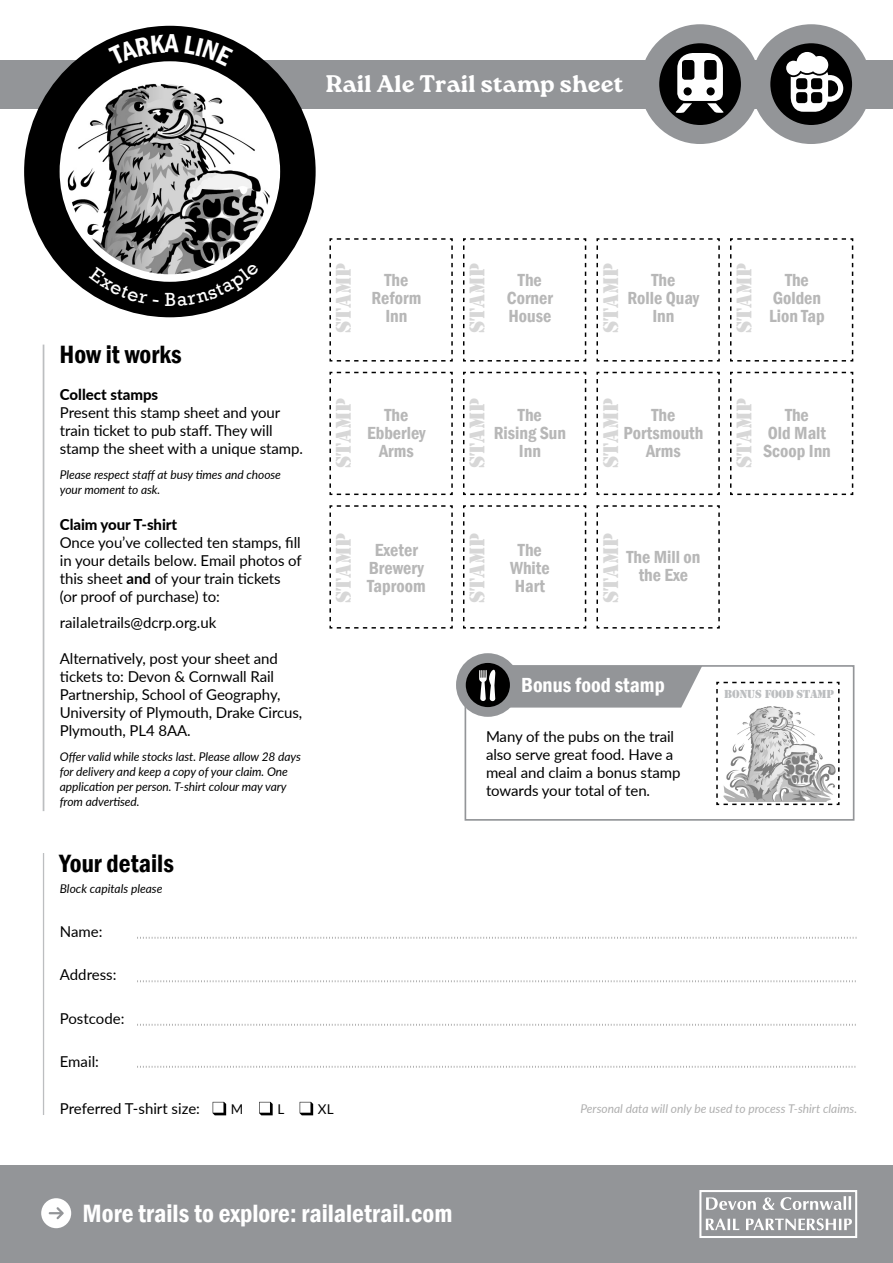
<style>
.page{position:relative;width:893px;height:1263px;background:#fff}
.page>*{position:absolute;margin:0;border:0;box-sizing:border-box;transform-origin:0 0}
.t1{font:600 condensed 25.8px "Franklin Gothic";color:#fff}
.t2{font:600 condensed 25.8px "Franklin Gothic";color:#000}
.t3{font:900 24px "Roca";color:#fff}
.t4{font:21.9px "Stencil";color:#d7d7d7}
.t5{font:600 condensed 21px "Franklin Gothic";color:#fff}
.t6{font:19.5px "Rockwell";color:#fff}
.t7{font:600 condensed 18px/18px "Franklin Gothic";color:#b7b7b7;text-align:center}
.t8{font:15px/18px "Lato";letter-spacing:-.005em;color:#000}
.t9{font:800 15px "Lato";letter-spacing:-.005em;color:#000}
.t10{font:13.5px "Lato";color:#000}
.t11{font:italic 12px/15px "Lato";letter-spacing:-.005em;color:#000}
.t12{font:italic 12px "Lato";color:#afafaf}
.t13{font:12px "Stencil";letter-spacing:-.02em;color:#bcbec0}
.s1{font-weight:700}
</style>
<div class="page">
<svg style="left:596px;top:505px;width:124px;height:124px"></svg>
<svg style="left:463px;top:505px;width:124px;height:124px"></svg>
<svg style="left:329px;top:505px;width:124px;height:124px"></svg>
<svg style="left:730px;top:371px;width:124px;height:125px"></svg>
<svg style="left:596px;top:371px;width:124px;height:125px"></svg>
<svg style="left:463px;top:371px;width:124px;height:125px"></svg>
<svg style="left:329px;top:371px;width:124px;height:125px"></svg>
<svg style="left:730px;top:238px;width:124px;height:124px"></svg>
<svg style="left:596px;top:238px;width:124px;height:124px"></svg>
<svg style="left:463px;top:238px;width:124px;height:124px"></svg>
<svg style="left:329px;top:238px;width:124px;height:124px"></svg>
<svg style="left:716px;top:681px;width:124px;height:125px"></svg>
<div style="left:718px;top:687px;width:119px;height:17px;background:#fff"></div>
<div style="left:0;top:60px;width:893px;height:49px;background:#939598"></div>
<div style="left:0;top:1165px;width:893px;height:98px;background:#939598"></div>
<svg style="left:650px;top:34px;width:100px;height:100px;background:#2d2e2f"></svg>
<div style="left:640px;top:24px;width:120px;height:120px;border:19px solid #939598;border-radius:50%"></div>
<svg style="left:675px;top:53px;width:49px;height:60px;background:#8e8e8e"></svg>
<svg style="left:761px;top:34px;width:100px;height:100px;background:#393a3b"></svg>
<div style="left:751px;top:24px;width:120px;height:120px;border:19px solid #939598;border-radius:50%"></div>
<svg style="left:783px;top:49px;width:60px;height:63px;background:#757575"></svg>
<div style="left:24px;top:26px;width:292px;height:291px;background:#000;border-radius:50%"></div>
<div style="left:60px;top:61px;width:220px;height:221px;background:#fff;border-radius:50%"></div>
<svg style="left:213px;top:1102px;width:13px;height:13px"></svg>
<svg style="left:137px;top:937px;width:720px;height:2px"></svg>
<svg style="left:137px;top:980px;width:719px;height:2px"></svg>
<svg style="left:137px;top:1024px;width:719px;height:2px"></svg>
<svg style="left:137px;top:1066px;width:719px;height:2px"></svg>
<svg style="left:259px;top:1102px;width:14px;height:13px"></svg>
<svg style="left:300px;top:1102px;width:13px;height:13px"></svg>
<div style="left:699px;top:1190px;width:158px;height:48px;border:2px solid #fff"></div>
<svg style="left:706px;top:1197px;width:50px;height:13px"></svg>
<svg style="left:763px;top:1197px;width:11px;height:13px"></svg>
<svg style="left:780px;top:1196px;width:71px;height:14px"></svg>
<svg style="left:706px;top:1218px;width:33px;height:12px"></svg>
<svg style="left:746px;top:1218px;width:106px;height:12px"></svg>
<hr style="left:43px;top:345px;width:1px;height:466px;background:#bcbec0">
<hr style="left:43px;top:853px;width:1px;height:262px;background:#bcbec0">
<div style="left:465px;top:665px;width:389px;height:156px;border:2px solid #939598"></div>
<svg style="left:461px;top:658px;width:54px;height:54px"></svg>
<div style="left:456px;top:653px;width:64px;height:64px;border:10px solid #939598;border-radius:50%"></div>
<svg style="left:477px;top:666px;width:225px;height:42px;background:#8e8f92"></svg>
<svg style="left:41px;top:1198px;width:30px;height:30px"></svg>
<img style="left:720px;top:706px;width:116px;height:95px">
<img style="left:67px;top:73px;width:206px;height:201px">
<svg style="left:108px;top:35px;width:71px;height:31px"></svg>
<svg style="left:185px;top:36px;width:48px;height:31px"></svg>
<svg style="left:89px;top:267px;width:58px;height:37px"></svg>
<svg style="left:177px;top:263px;width:83px;height:43px"></svg>
<h2 class="t3" style="left:326px;top:70px;width:299px">Rail Ale Trail stamp sheet</h2>
<h3 class="t6" style="left:165px;top:288px;width:13px">B</h3>
<h1 class="t2" style="left:59px;top:337px;width:124px">How it works</h1>
<p class="t9" style="left:60px;top:383px;width:100px">Collect stamps</p>
<p class="t8" style="left:60px;top:403px;width:245px">Present this stamp sheet and your train ticket to pub staff. They will stamp the sheet with a unique stamp.</p>
<p class="t11" style="left:60px;top:467px;width:223px">Please respect staff at busy times and choose your moment to ask.</p>
<p class="t9" style="left:60px;top:514px;width:119px">Claim your T-shirt</p>
<p class="t8" style="left:60px;top:533px;width:243px">Once you’ve collected ten stamps, fill in your details below. Email photos of this sheet <span class="s1">and</span> of your train tickets (or proof of purchase) to:</p>
<p class="t8" style="left:60px;top:613px;width:158px">railaletrails@dcrp.org.uk</p>
<p class="t8" style="left:60px;top:649px;width:244px">Alternatively, post your sheet and tickets to: Devon &amp; Cornwall Rail<br>Partnership, School of Geography,<br>University of Plymouth, Drake Circus,<br>Plymouth, PL4 8AA.</p>
<p class="t11" style="left:60px;top:749px;width:243px">Offer valid while stocks last. Please allow 28 days for delivery and keep a copy of your claim. One application per person. T-shirt colour may vary from advertised.</p>
<h1 class="t2" style="left:59px;top:846px;width:116px">Your details</h1>
<h3 class="t4" style="left:331px;top:333px;width:72px;rotate:-90deg">STAMP</h3>
<p class="t7" style="left:372px;top:271px;width:51px">The<br>Reform<br>Inn</p>
<h3 class="t4" style="left:331px;top:468px;width:72px;rotate:-90deg">STAMP</h3>
<p class="t7" style="left:367px;top:406px;width:60px">The<br>Ebberley<br>Arms</p>
<h3 class="t4" style="left:331px;top:603px;width:72px;rotate:-90deg">STAMP</h3>
<p class="t7" style="left:367px;top:540px;width:60px">Exeter<br>Brewery<br>Taproom</p>
<h3 class="t4" style="left:465px;top:333px;width:72px;rotate:-90deg">STAMP</h3>
<p class="t7" style="left:507px;top:271px;width:48px">The<br>Corner<br>House</p>
<h3 class="t4" style="left:465px;top:468px;width:72px;rotate:-90deg">STAMP</h3>
<p class="t7" style="left:494px;top:406px;width:74px">The<br>Rising Sun<br>Inn</p>
<h3 class="t4" style="left:465px;top:603px;width:72px;rotate:-90deg">STAMP</h3>
<p class="t7" style="left:510px;top:540px;width:41px">The<br>White<br>Hart</p>
<h3 class="t4" style="left:598px;top:333px;width:72px;rotate:-90deg">STAMP</h3>
<p class="t7" style="left:627px;top:271px;width:73px">The<br>Rolle Quay<br>Inn</p>
<h3 class="t4" style="left:598px;top:468px;width:72px;rotate:-90deg">STAMP</h3>
<p class="t7" style="left:623px;top:406px;width:81px">The<br>Portsmouth<br>Arms</p>
<h3 class="t4" style="left:598px;top:603px;width:72px;rotate:-90deg">STAMP</h3>
<p class="t7" style="left:626px;top:548px;width:75px">The Mill on the Exe</p>
<h3 class="t4" style="left:732px;top:333px;width:72px;rotate:-90deg">STAMP</h3>
<p class="t7" style="left:769px;top:271px;width:57px">The<br>Golden<br>Lion Tap</p>
<h3 class="t4" style="left:732px;top:468px;width:72px;rotate:-90deg">STAMP</h3>
<p class="t7" style="left:763px;top:406px;width:69px">The<br>Old Malt<br>Scoop Inn</p>
<h3 class="t5" style="left:521px;top:671px;width:145px">Bonus food stamp</h3>
<p class="t8" style="left:486px;top:727px;width:196px">Many of the pubs on the trail also serve great food. Have a meal and claim a bonus stamp towards your total of ten.</p>
<p class="t13" style="left:724px;top:687px;width:111px">BONUS FOOD STAMP</p>
<p class="t11" style="left:60px;top:880px;width:104px">Block capitals please</p>
<p class="t8" style="left:60px;top:921px;width:44px">Name:</p>
<p class="t8" style="left:60px;top:965px;width:58px">Address:</p>
<p class="t8" style="left:60px;top:1008px;width:66px">Postcode:</p>
<p class="t8" style="left:60px;top:1052px;width:41px">Email:</p>
<p class="t8" style="left:60px;top:1098px;width:142px">Preferred T-shirt size:</p>
<p class="t10" style="left:231px;top:1099px;width:14px">M</p>
<p class="t10" style="left:277px;top:1099px;width:8px">L</p>
<p class="t10" style="left:318px;top:1099px;width:17px">XL</p>
<p class="t12" style="left:580px;top:1100px;width:278px">Personal data will only be used to process T-shirt claims.</p>
<h1 class="t1" style="left:83px;top:1196px;width:371px">More trails to explore: railaletrail.com</h1>
</div>
